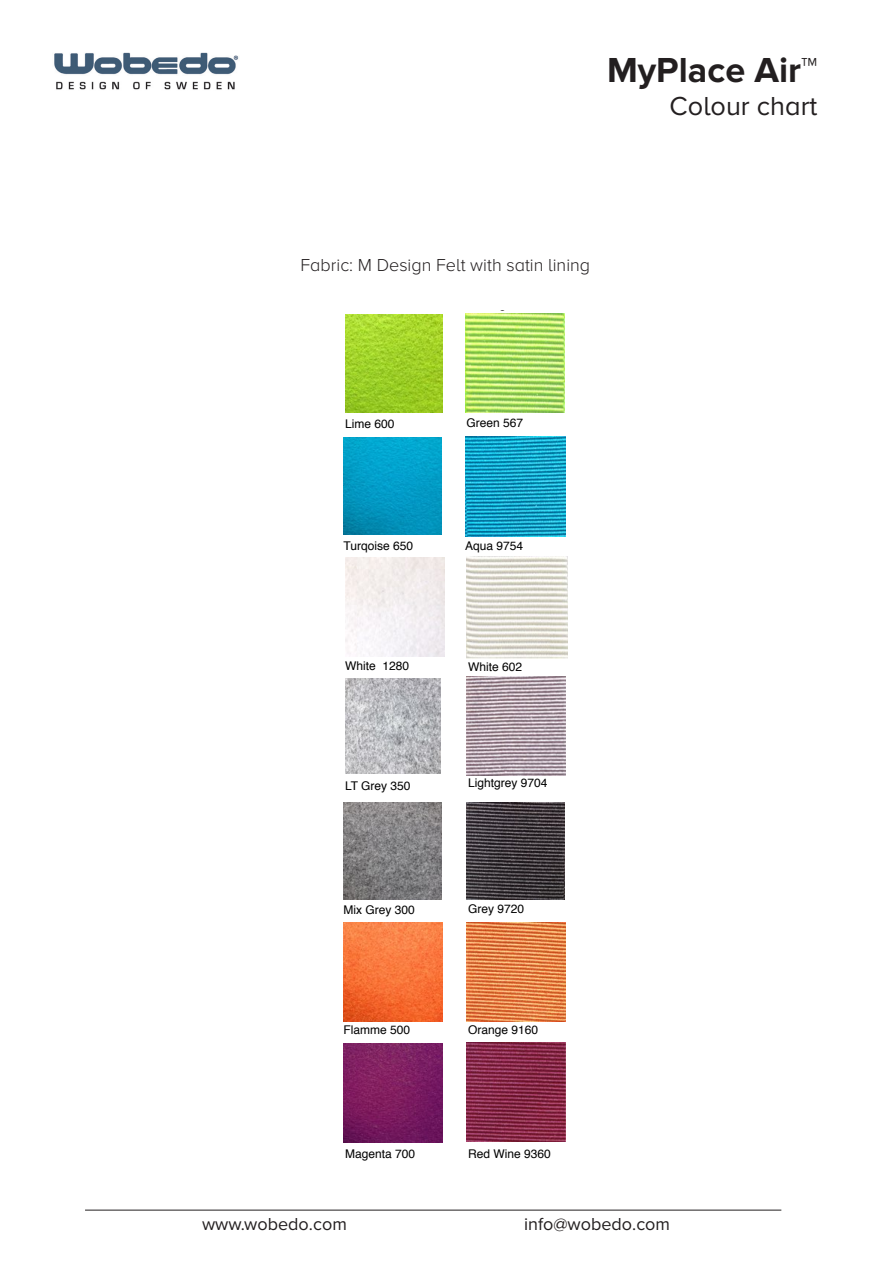
<style>
.page{position:relative;width:893px;height:1263px;background:#fff}
.page>*{position:absolute;margin:0;border:0;box-sizing:border-box;transform-origin:0 0}
.t1{font:700 36px "Proxima Nova";color:#231f20}
.t2{font:27px "Proxima Nova A";color:#231f20}
.t3{font:300 18px "Proxima Nova A";color:#231f20}
.t4{font:18px "Proxima Nova A";color:#231f20}
.t5{font:13.5px "Helvetica";color:#000}
.t6{font:12px "Helvetica";color:#000}
</style>
<div class="page">
<img style="left:54px;top:52px;width:185px;height:38px">
<hr style="left:85px;top:1210px;width:696px;height:1px;background:#231f20">
<svg style="left:359px;top:313px;width:113px;height:4px"></svg>
<img style="left:345px;top:678px;width:96px;height:96px">
<img style="left:466px;top:676px;width:100px;height:99px">
<img style="left:344px;top:802px;width:97px;height:97px">
<img style="left:466px;top:802px;width:98px;height:97px">
<img style="left:344px;top:438px;width:97px;height:97px">
<img style="left:465px;top:436px;width:101px;height:100px">
<img style="left:344px;top:922px;width:98px;height:99px">
<img style="left:466px;top:922px;width:99px;height:99px">
<img style="left:344px;top:1044px;width:98px;height:98px">
<img style="left:466px;top:1042px;width:100px;height:99px">
<img style="left:345px;top:315px;width:97px;height:97px">
<img style="left:465px;top:314px;width:99px;height:99px">
<img style="left:466px;top:556px;width:101px;height:102px">
<p class="t1" style="left:607px;top:50px;width:212px">MyPlace Air™</p>
<p class="t2" style="left:670px;top:91px;width:149px">Colour chart</p>
<p class="t3" style="left:300px;top:255px;width:291px">Fabric: M Design Felt with satin lining</p>
<p class="t5" style="left:349px;top:259px;width:190px">med Satäng-kantband ton i ton.</p>
<p class="t6" style="left:345px;top:415px;width:51px">Lime 600</p>
<p class="t6" style="left:466px;top:413px;width:58px">Green 567</p>
<p class="t6" style="left:343px;top:536px;width:71px">Turqoise 650</p>
<p class="t6" style="left:465px;top:536px;width:60px">Aqua 9754</p>
<p class="t6" style="left:345px;top:656px;width:66px">White 1280</p>
<p class="t6" style="left:468px;top:658px;width:56px">White 602</p>
<p class="t6" style="left:345px;top:776px;width:67px">LT Grey 350</p>
<p class="t6" style="left:468px;top:773px;width:81px">Lightgrey 9704</p>
<p class="t6" style="left:343px;top:901px;width:73px">Mix Grey 300</p>
<p class="t6" style="left:468px;top:899px;width:58px">Grey 9720</p>
<p class="t6" style="left:343px;top:1021px;width:68px">Flamme 500</p>
<p class="t6" style="left:468px;top:1021px;width:72px">Orange 9160</p>
<p class="t6" style="left:345px;top:1144px;width:72px">Magenta 700</p>
<p class="t6" style="left:468px;top:1144px;width:84px">Red Wine 9360</p>
<p class="t4" style="left:202px;top:1214px;width:146px">www.wobedo.com</p>
<p class="t4" style="left:524px;top:1214px;width:148px">info@wobedo.com</p>
</div>
